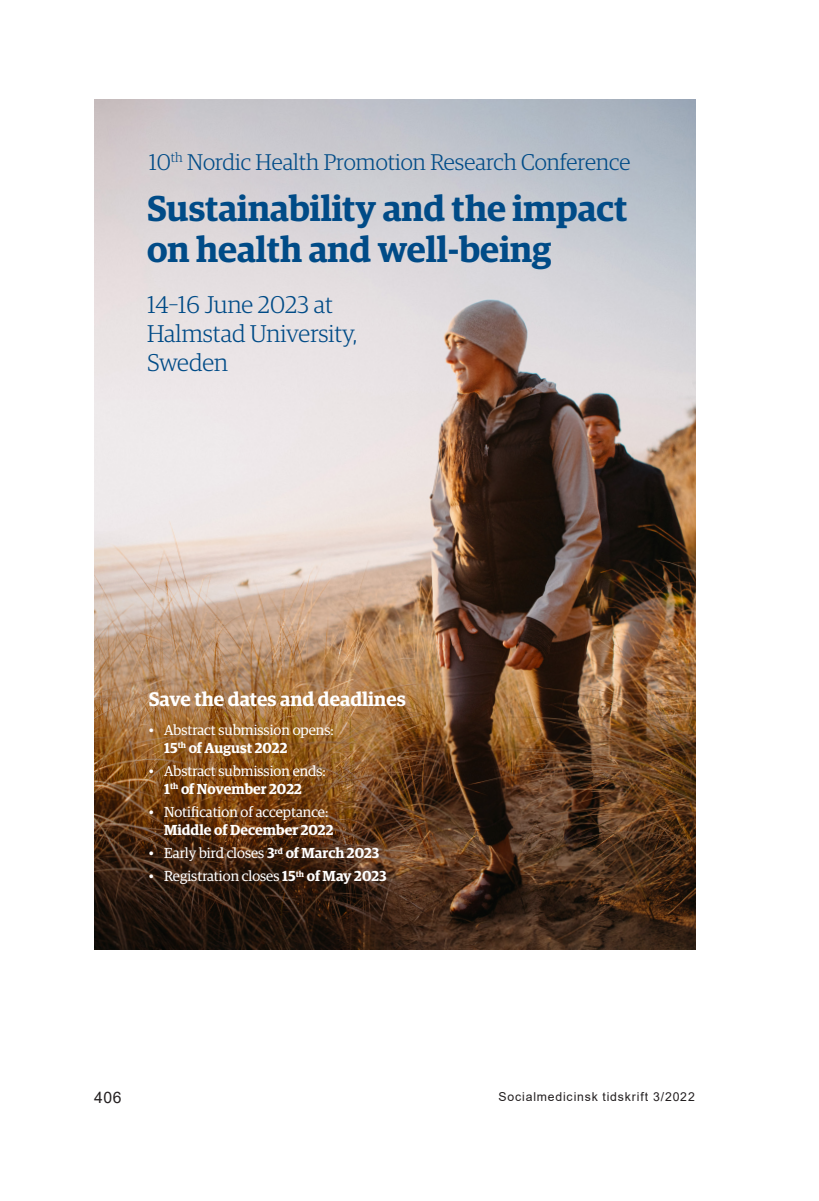
<style>
.page{position:relative;width:819px;height:1201px;background:#fff}
.page>*{position:absolute;margin:0;border:0;box-sizing:border-box;transform-origin:0 0}
.t1{font:600 35.88px/41.5px "Guardian Egyp";color:#004b87}
.t2{font:300 24.15px/29.1px "Guardian Egyp";color:#004b87}
.t3{font:300 22.75px "Guardian Egyp";color:#004b87}
.t4{font:600 19.6px "Guardian Egyp";color:#fff}
.t5{font:15.75px "Arial";color:#231f20}
.t6{font:14.53px/18.2px "Guardian Egyp";color:#fff}
.t7{font:12.25px "Arial";letter-spacing:.07em;color:#231f20}
.s1{font-weight:600}
</style>
<div class="page">
<img style="left:94px;top:99px;width:601px;height:432px">
<img style="left:94px;top:531px;width:601px;height:418px">
<p class="t3" style="left:149px;top:147px;width:483px">10<sup>th</sup> Nordic Health Promotion Research Conference</p>
<p class="t1" style="left:147px;top:184px;width:482px">Sustainability and the impact on health and well-being</p>
<p class="t2" style="left:147px;top:289px;width:212px">14–16 June 2023 at<br>Halmstad University,<br>Sweden</p>
<p class="t4" style="left:149px;top:685px;width:259px">Save the dates and deadlines</p>
<p class="t6" style="left:164px;top:719px;width:171px;text-indent:-15px">• Abstract submission opens:<br><span class="s1">15</span><sup>th</sup> <span class="s1">of August 2022</span></p>
<p class="t6" style="left:149px;top:761px;width:179px;text-align:center">• Abstract submission ends:<br><span class="s1">1</span><sup>th</sup> <span class="s1">of November 2022</span></p>
<p class="t6" style="left:164px;top:802px;width:171px;text-indent:-15px">• Notification of acceptance:<br><span class="s1">Middle of December 2022</span></p>
<p class="t6" style="left:149px;top:843px;width:232px">• Early bird closes <span class="s1">3</span><sup>rd</sup> <span class="s1">of March 2023</span></p>
<p class="t6" style="left:149px;top:866px;width:239px">• Registration closes <span class="s1">15</span><sup>th</sup> <span class="s1">of May 2023</span></p>
<p class="t5" style="left:94px;top:1086px;width:29px">406</p>
<p class="t7" style="left:498px;top:1088px;width:198px">Socialmedicinsk tidskrift 3/2022</p>
</div>
